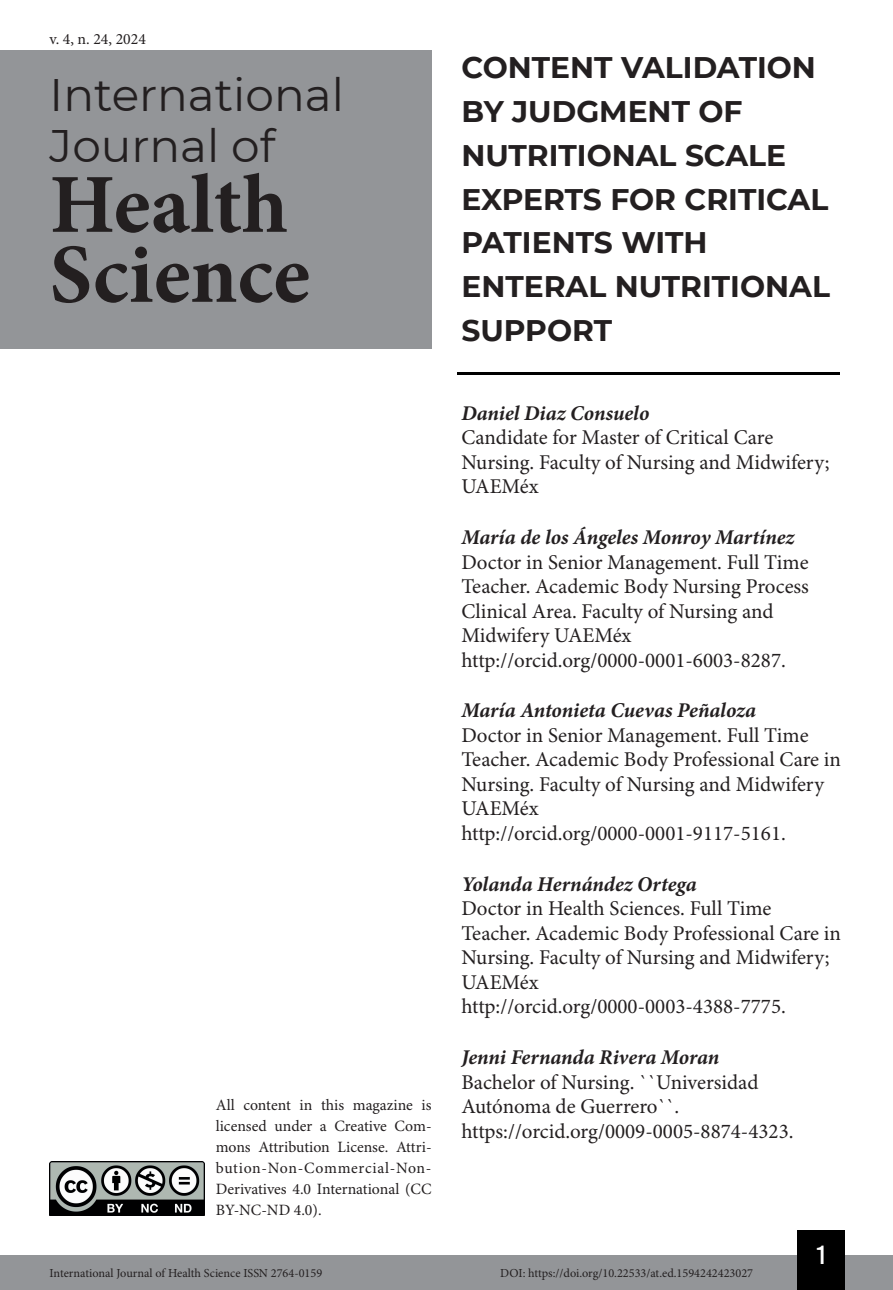
<style>
.page{position:relative;width:893px;height:1290px;background:#fff}
.page>*{position:absolute;margin:0;border:0;box-sizing:border-box;transform-origin:0 0}
.t1{font:700 84px/70px "Minion Pro";color:#231f20}
.t2{font:45.5px/50.8px "Montserrat";color:#231f20}
.t3{font:700 29.75px/43.8px "Montserrat";color:#231f20}
.t4{font:26.25px "Bebas Kai";color:#fff}
.t5{font:21px/24.5px "Minion Pro";color:#231f20}
.t6{font:italic 700 21px "Minion Pro";letter-spacing:-.005em;color:#231f20}
.t7{font:15.75px/21px "Minion Pro";color:#231f20;text-align:justify}
.t8{font:12.25px "Minion Pro";color:#231f20}
</style>
<div class="page">
<div style="left:0;top:1255px;width:893px;height:35px;background:#939598"></div>
<div style="left:797px;top:1230px;width:48px;height:60px;background:#000"></div>
<img style="left:50px;top:1161px;width:154px;height:54px">
<div style="left:0;top:50px;width:432px;height:298px;background:#939598"></div>
<hr style="left:458px;top:372px;width:382px;height:3px;background:#000">
<p class="t7" style="left:50px;top:29px;width:98px">v. 4, n. 24, 2024</p>
<h2 class="t2" style="left:50px;top:68px;width:296px">International<br>Journal of</h2>
<h1 class="t1" style="left:50px;top:169px;width:262px">Health<br>Science</h1>
<p class="t7" style="left:216px;top:1095px;width:217px">All content in this magazine is licensed under a Creative Com&shy;mons Attribution License. Attri&shy;bution-Non-Commercial-Non-Derivatives 4.0 International (CC BY-NC-ND 4.0).</p>
<h3 class="t3" style="left:461px;top:44px;width:370px">CONTENT VALIDATION<br>BY JUDGMENT OF<br>NUTRITIONAL SCALE<br>EXPERTS FOR CRITICAL<br>PATIENTS WITH<br>ENTERAL NUTRITIONAL<br>SUPPORT</h3>
<p class="t6" style="left:461px;top:398px;width:190px">Daniel Diaz Consuelo</p>
<p class="t5" style="left:461px;top:426px;width:370px">Candidate for Master of Critical Care<br>Nursing. Faculty of Nursing and Midwifery;<br>UAEMéx</p>
<p class="t6" style="left:461px;top:522px;width:334px">María de los Ángeles Monroy Martínez</p>
<p class="t5" style="left:461px;top:550px;width:349px">Doctor in Senior Management. Full Time Teacher. Academic Body Nursing Process Clinical Area. Faculty of Nursing and Midwifery UAEMéx http://orcid.org/0000-0001-6003-8287.</p>
<p class="t6" style="left:461px;top:696px;width:296px">María Antonieta Cuevas Peñaloza</p>
<p class="t5" style="left:461px;top:724px;width:381px">Doctor in Senior Management. Full Time Teacher. Academic Body Professional Care in Nursing. Faculty of Nursing and Midwifery UAEMéx http://orcid.org/0000-0001-9117-5161.</p>
<p class="t6" style="left:461px;top:869px;width:237px">Yolanda Hernández Ortega</p>
<p class="t5" style="left:461px;top:897px;width:381px">Doctor in Health Sciences. Full Time Teacher. Academic Body Professional Care in Nursing. Faculty of Nursing and Midwifery; UAEMéx http://orcid.org/0000-0003-4388-7775.</p>
<p class="t6" style="left:461px;top:1042px;width:260px">Jenni Fernanda Rivera Moran</p>
<p class="t5" style="left:461px;top:1070px;width:334px">Bachelor of Nursing. ``Universidad<br>Autónoma de Guerrero``. https://orcid.org/0009-0005-8874-4323.</p>
<p class="t4" style="left:817px;top:1241px;width:10px">1</p>
<p class="t8" style="left:50px;top:1266px;width:274px">International Journal of Health Science ISSN 2764-0159</p>
<p class="t8" style="left:500px;top:1266px;width:254px">DOI: https://doi.org/10.22533/at.ed.1594242423027</p>
</div>
